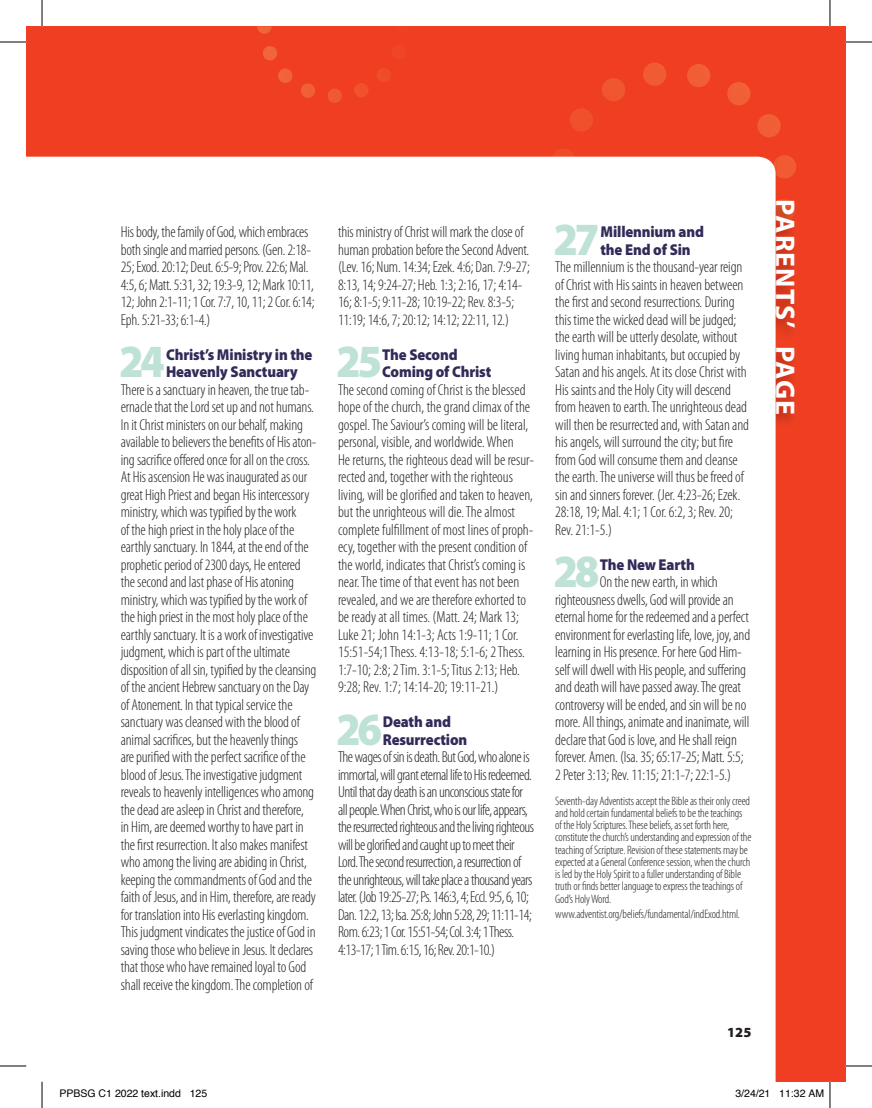
<style>
.page{position:relative;width:872px;height:1108px;background:#fff}
.page>*{position:absolute;margin:0;border:0;box-sizing:border-box;transform-origin:0 0}
.t1{font:900 46.38px "Myriad Pro";letter-spacing:-.08em;color:#bfe2d7;scale:.93 1}
.t2{font:700 28px "Myriad Pro";letter-spacing:.04em;color:#fff}
.t3{font:300 condensed 15.92px/17.5px "Myriad Pro";letter-spacing:-.01em;color:#231f20}
.t4{font:300 condensed 15.92px/17.5px "Myriad Pro";letter-spacing:-.03em;color:#231f20}
.t5{font:900 15.75px/17.5px "Myriad Pro";letter-spacing:-.01em;color:#302b58;scale:.93 1}
.t6{font:900 14px "Myriad Pro";color:#231f20}
.t7{font:300 condensed 12.25px/12.2px "Myriad Pro";letter-spacing:-.01em;color:#231f20}
.t8{font:10.5px "Helvetica";color:#000}
</style>
<div class="page">
<div style="left:26px;top:26px;width:819px;height:1056px;background:#ef3e22"></div>
<svg style="left:552px;top:63px;width:244px;height:116px"></svg>
<img style="left:776px;top:222px;width:19px;height:192px">
<img style="left:776px;top:201px;width:19px;height:21px">
<svg style="left:257px;top:26px;width:15px;height:8px"></svg>
<svg style="left:377px;top:68px;width:14px;height:14px"></svg>
<svg style="left:263px;top:46px;width:105px;height:57px"></svg>
<img style="left:775px;top:159px;width:1px;height:16px">
<svg style="left:775px;top:199px;width:15px;height:21px"></svg>
<svg style="left:775px;top:245px;width:2px;height:12px"></svg>
<div style="left:26px;top:157px;width:749px;height:925px;background:#fff"></div>
<svg style="left:0;top:42px;width:26px;height:1px"></svg>
<svg style="left:845px;top:42px;width:27px;height:1px"></svg>
<svg style="left:0;top:1065px;width:26px;height:1px"></svg>
<svg style="left:845px;top:1065px;width:27px;height:1px"></svg>
<svg style="left:42px;top:0;width:1px;height:26px"></svg>
<svg style="left:42px;top:1082px;width:1px;height:26px"></svg>
<svg style="left:829px;top:0;width:1px;height:26px"></svg>
<svg style="left:829px;top:1082px;width:1px;height:26px"></svg>
<p class="t3" style="left:121px;top:223px;width:195px">His body, the family of God, which embraces both single and married persons. (Gen. 2:18- 25; Exod. 20:12; Deut. 6:5-9; Prov. 22:6; Mal.<br>4:5, 6; Matt. 5:31, 32; 19:3-9, 12; Mark 10:11, 12; John 2:1-11; 1 Cor. 7:7, 10, 11; 2 Cor. 6:14; Eph. 5:21-33; 6:1-4.)</p>
<h1 class="t1" style="left:119px;top:335px;width:51px">24</h1>
<p class="t5" style="left:166px;top:346px;width:159px">Christ’s Ministry in the<br>Heavenly Sanctuary</p>
<p class="t3" style="left:121px;top:381px;width:197px">There is a sanctuary in heaven, the true tab&shy;ernacle that the Lord set up and not humans.<br>In it Christ ministers on our behalf, making available to believers the benefits of His aton&shy;ing sacrifice offered once for all on the cross.<br>At His ascension He was inaugurated as our great High Priest and began His intercessory ministry, which was typified by the work<br>of the high priest in the holy place of the earthly sanctuary. In 1844, at the end of the prophetic period of 2300 days, He entered the second and last phase of His atoning ministry, which was typified by the work of the high priest in the most holy place of the earthly sanctuary. It is a work of investigative judgment, which is part of the ultimate disposition of all sin, typified by the cleansing of the ancient Hebrew sanctuary on the Day of Atonement. In that typical service the sanctuary was cleansed with the blood of animal sacrifices, but the heavenly things<br>are purified with the perfect sacrifice of the blood of Jesus. The investigative judgment reveals to heavenly intelligences who among the dead are asleep in Christ and therefore,<br>in Him, are deemed worthy to have part in the first resurrection. It also makes manifest who among the living are abiding in Christ, keeping the commandments of God and the faith of Jesus, and in Him, therefore, are ready for translation into His everlasting kingdom.<br>This judgment vindicates the justice of God in saving those who believe in Jesus. It declares that those who have remained loyal to God shall receive the kingdom. The completion of</p>
<p class="t3" style="left:338px;top:223px;width:193px">this ministry of Christ will mark the close of human probation before the Second Advent. (Lev. 16; Num. 14:34; Ezek. 4:6; Dan. 7:9-27; 8:13, 14; 9:24-27; Heb. 1:3; 2:16, 17; 4:14- 16; 8:1-5; 9:11-28; 10:19-22; Rev. 8:3-5; 11:19; 14:6, 7; 20:12; 14:12; 22:11, 12.)</p>
<h1 class="t1" style="left:336px;top:335px;width:51px">25</h1>
<p class="t5" style="left:382px;top:346px;width:119px">The Second<br>Coming of Christ</p>
<p class="t3" style="left:338px;top:381px;width:198px">The second coming of Christ is the blessed hope of the church, the grand climax of the gospel. The Saviour’s coming will be literal, personal, visible, and worldwide. When<br>He returns, the righteous dead will be resur&shy;rected and, together with the righteous living, will be glorified and taken to heaven, but the unrighteous will die. The almost complete fulfillment of most lines of proph&shy;ecy, together with the present condition of the world, indicates that Christ’s coming is near. The time of that event has not been revealed, and we are therefore exhorted to be ready at all times. (Matt. 24; Mark 13; Luke 21; John 14:1-3; Acts 1:9-11; 1 Cor.<br>15:51-54;1 Thess. 4:13-18; 5:1-6; 2 Thess.<br>1:7-10; 2:8; 2 Tim. 3:1-5; Titus 2:13; Heb.<br>9:28; Rev. 1:7; 14:14-20; 19:11-21.)</p>
<h1 class="t1" style="left:336px;top:703px;width:51px">26</h1>
<p class="t5" style="left:383px;top:713px;width:92px">Death and<br>Resurrection</p>
<p class="t4" style="left:338px;top:748px;width:197px">The wages of sin is death. But God, who alone is immortal, will grant eternal life to His redeemed.<br>Until that day death is an unconscious state for all people. When Christ, who is our life, appears, the resurrected righteous and the living righteous will be glorified and caught up to meet their Lord. The second resurrection, a resurrection of the unrighteous, will take place a thousand years later. (Job 19:25-27; Ps. 146:3, 4; Eccl. 9:5, 6, 10; Dan. 12:2, 13; Isa. 25:8; John 5:28, 29; 11:11-14; Rom. 6:23; 1 Cor. 15:51-54; Col. 3:4; 1 Thess.<br>4:13-17; 1 Tim. 6:15, 16; Rev. 20:1-10.)</p>
<h1 class="t1" style="left:553px;top:213px;width:51px">27</h1>
<p class="t5" style="left:600px;top:223px;width:113px">Millennium and the End of Sin</p>
<p class="t3" style="left:555px;top:258px;width:195px">The millennium is the thousand-year reign of Christ with His saints in heaven between the first and second resurrections. During this time the wicked dead will be judged; the earth will be utterly desolate, without living human inhabitants, but occupied by Satan and his angels. At its close Christ with His saints and the Holy City will descend from heaven to earth. The unrighteous dead will then be resurrected and, with Satan and his angels, will surround the city; but fire from God will consume them and cleanse the earth. The universe will thus be freed of sin and sinners forever. (Jer. 4:23-26; Ezek.<br>28:18, 19; Mal. 4:1; 1 Cor. 6:2, 3; Rev. 20; Rev. 21:1-5.)</p>
<h1 class="t1" style="left:553px;top:545px;width:51px">28</h1>
<p class="t5" style="left:600px;top:556px;width:103px">The New Earth</p>
<p class="t3" style="left:555px;top:573px;width:196px;text-indent:45px">On the new earth, in which righteousness dwells, God will provide an eternal home for the redeemed and a perfect environment for everlasting life, love, joy, and learning in His presence. For here God Him&shy;self will dwell with His people, and suffering and death will have passed away. The great controversy will be ended, and sin will be no more. All things, animate and inanimate, will declare that God is love, and He shall reign forever. Amen. (Isa. 35; 65:17-25; Matt. 5:5; 2 Peter 3:13; Rev. 11:15; 21:1-7; 22:1-5.)</p>
<p class="t7" style="left:555px;top:794px;width:198px">Seventh-day Adventists accept the Bible as their only creed and hold certain fundamental beliefs to be the teachings of the Holy Scriptures. These beliefs, as set forth here, constitute the church’s understanding and expression of the teaching of Scripture. Revision of these statements may be expected at a General Conference session, when the church is led by the Holy Spirit to a fuller understanding of Bible truth or finds better language to express the teachings of God’s Holy Word.</p>
<p class="t7" style="left:555px;top:908px;width:186px">www.adventist.org/beliefs/fundamental/indExod.html.</p>
<p class="t6" style="left:727px;top:1024px;width:26px">125</p>
<h2 class="t2" style="left:803px;top:199px;width:217px;rotate:90deg">PARENTS’ PAGE</h2>
<p class="t8" style="left:60px;top:1085px;width:149px">PPBSG C1 2022 text.indd 125</p>
<p class="t8" style="left:735px;top:1085px;width:90px">3/24/21 11:32 AM</p>
</div>
